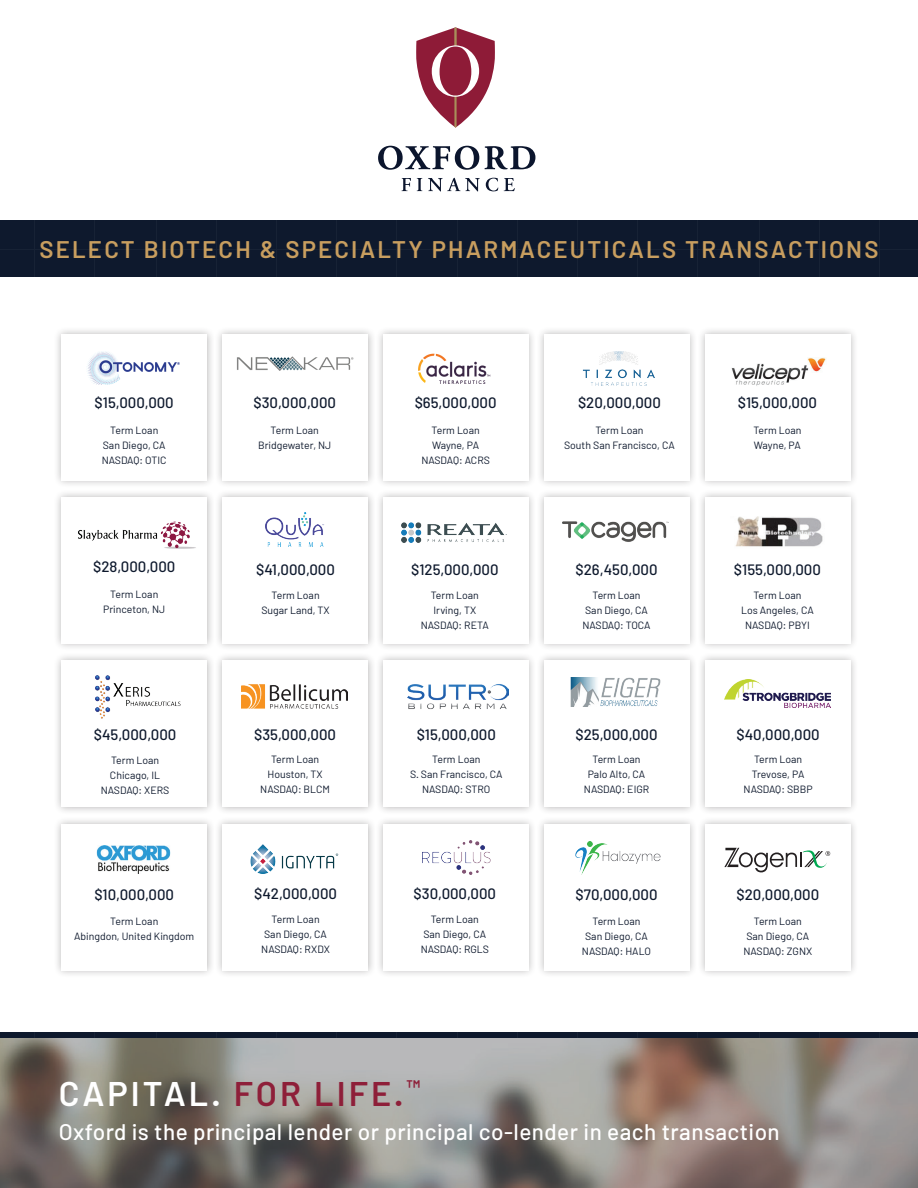
<style>
.page{position:relative;width:918px;height:1188px;background:#fff}
.page>*{position:absolute;margin:0;border:0;box-sizing:border-box;transform-origin:0 0}
.t1{font:600 34.2px "Barlow";letter-spacing:.09em;color:#fff}
.t2{font:600 24px "Barlow";letter-spacing:.09em;color:#c89e5f}
.t3{font:500 22.5px "Barlow";letter-spacing:.02em;color:#fff}
.t4{font:500 15px "Barlow";color:#0e192d}
.t5{font:10.5px/15px "Barlow";color:#0e192d;text-align:center}
.s1{color:#8e1f39}
</style>
<div class="page">
<div style="left:0;top:1033px;width:918px;height:6px;background:#0e192d"></div>
<img style="left:0;top:1039px;width:918px;height:149px">
<div style="left:0;top:220px;width:918px;height:56px;background:#0e192d"></div>
<hr style="left:35px;top:220px;width:1px;height:56px;background:#fff">
<hr style="left:95px;top:220px;width:1px;height:56px;background:#fff">
<hr style="left:156px;top:220px;width:1px;height:56px;background:#fff">
<hr style="left:216px;top:220px;width:1px;height:56px;background:#fff">
<hr style="left:276px;top:220px;width:1px;height:56px;background:#fff">
<hr style="left:336px;top:220px;width:1px;height:56px;background:#fff">
<hr style="left:396px;top:220px;width:1px;height:56px;background:#fff">
<hr style="left:458px;top:220px;width:1px;height:56px;background:#fff">
<hr style="left:518px;top:220px;width:1px;height:56px;background:#fff">
<hr style="left:578px;top:220px;width:1px;height:56px;background:#fff">
<hr style="left:638px;top:220px;width:1px;height:56px;background:#fff">
<hr style="left:698px;top:220px;width:1px;height:56px;background:#fff">
<hr style="left:759px;top:220px;width:1px;height:56px;background:#fff">
<hr style="left:819px;top:220px;width:1px;height:56px;background:#fff">
<hr style="left:879px;top:220px;width:1px;height:56px;background:#fff">
<hr style="left:0;top:250px;width:918px;height:1px;background:#fff">
<svg style="left:416px;top:27px;width:79px;height:101px"></svg>
<svg style="left:402px;top:178px;width:9px;height:13px"></svg>
<svg style="left:417px;top:178px;width:5px;height:13px"></svg>
<svg style="left:428px;top:178px;width:52px;height:14px"></svg>
<svg style="left:486px;top:178px;width:12px;height:13px"></svg>
<svg style="left:504px;top:178px;width:11px;height:13px"></svg>
<svg style="left:378px;top:146px;width:157px;height:24px"></svg>
<div style="left:536px;top:326px;width:162px;height:162px;background:#231f20;opacity:.33"></div>
<div style="left:544px;top:334px;width:146px;height:146px;background:#fff"></div>
<div style="left:536px;top:489px;width:162px;height:163px;background:#231f20;opacity:.33"></div>
<div style="left:544px;top:497px;width:146px;height:147px;background:#fff"></div>
<div style="left:536px;top:653px;width:162px;height:162px;background:#231f20;opacity:.33"></div>
<div style="left:544px;top:661px;width:146px;height:146px;background:#fff"></div>
<div style="left:536px;top:816px;width:162px;height:162px;background:#231f20;opacity:.33"></div>
<div style="left:544px;top:824px;width:146px;height:146px;background:#fff"></div>
<div style="left:214px;top:326px;width:162px;height:162px;background:#231f20;opacity:.33"></div>
<div style="left:223px;top:334px;width:145px;height:146px;background:#fff"></div>
<div style="left:214px;top:489px;width:162px;height:163px;background:#231f20;opacity:.33"></div>
<div style="left:223px;top:497px;width:145px;height:147px;background:#fff"></div>
<div style="left:214px;top:653px;width:162px;height:162px;background:#231f20;opacity:.33"></div>
<div style="left:223px;top:661px;width:145px;height:146px;background:#fff"></div>
<div style="left:214px;top:816px;width:162px;height:162px;background:#231f20;opacity:.33"></div>
<div style="left:223px;top:824px;width:145px;height:146px;background:#fff"></div>
<div style="left:375px;top:326px;width:162px;height:162px;background:#231f20;opacity:.33"></div>
<div style="left:383px;top:334px;width:146px;height:146px;background:#fff"></div>
<div style="left:375px;top:489px;width:162px;height:163px;background:#231f20;opacity:.33"></div>
<div style="left:383px;top:497px;width:146px;height:147px;background:#fff"></div>
<div style="left:375px;top:653px;width:162px;height:162px;background:#231f20;opacity:.33"></div>
<div style="left:383px;top:661px;width:146px;height:146px;background:#fff"></div>
<div style="left:375px;top:816px;width:162px;height:162px;background:#231f20;opacity:.33"></div>
<div style="left:383px;top:824px;width:146px;height:146px;background:#fff"></div>
<img style="left:563px;top:521px;width:106px;height:21px">
<div style="left:697px;top:326px;width:162px;height:162px;background:#231f20;opacity:.33"></div>
<div style="left:705px;top:334px;width:146px;height:146px;background:#fff"></div>
<div style="left:697px;top:653px;width:162px;height:162px;background:#231f20;opacity:.33"></div>
<div style="left:705px;top:661px;width:146px;height:146px;background:#fff"></div>
<div style="left:697px;top:816px;width:162px;height:162px;background:#231f20;opacity:.33"></div>
<div style="left:705px;top:824px;width:146px;height:146px;background:#fff"></div>
<div style="left:53px;top:326px;width:162px;height:162px;background:#231f20;opacity:.33"></div>
<div style="left:62px;top:334px;width:145px;height:146px;background:#fff"></div>
<div style="left:53px;top:489px;width:162px;height:163px;background:#231f20;opacity:.33"></div>
<div style="left:62px;top:497px;width:145px;height:147px;background:#fff"></div>
<div style="left:53px;top:653px;width:162px;height:162px;background:#231f20;opacity:.33"></div>
<div style="left:62px;top:661px;width:145px;height:146px;background:#fff"></div>
<div style="left:53px;top:816px;width:162px;height:162px;background:#231f20;opacity:.33"></div>
<div style="left:62px;top:824px;width:145px;height:146px;background:#fff"></div>
<img style="left:265px;top:513px;width:59px;height:34px">
<div style="left:697px;top:489px;width:162px;height:163px;background:#231f20;opacity:.33"></div>
<div style="left:705px;top:497px;width:146px;height:147px;background:#fff"></div>
<img style="left:418px;top:353px;width:73px;height:31px">
<img style="left:582px;top:351px;width:73px;height:35px">
<img style="left:78px;top:521px;width:118px;height:28px">
<img style="left:731px;top:357px;width:95px;height:29px">
<img style="left:236px;top:356px;width:118px;height:15px">
<img style="left:735px;top:517px;width:88px;height:30px">
<img style="left:96px;top:676px;width:85px;height:43px">
<img style="left:96px;top:846px;width:75px;height:28px">
<img style="left:250px;top:844px;width:89px;height:30px">
<img style="left:422px;top:840px;width:69px;height:35px">
<img style="left:575px;top:842px;width:86px;height:32px">
<img style="left:408px;top:684px;width:100px;height:26px">
<img style="left:241px;top:684px;width:106px;height:25px">
<img style="left:570px;top:678px;width:91px;height:28px">
<img style="left:724px;top:679px;width:106px;height:29px">
<svg style="left:724px;top:847px;width:106px;height:25px"></svg>
<img style="left:401px;top:522px;width:106px;height:21px">
<img style="left:87px;top:351px;width:93px;height:34px">
<h2 class="t2" style="left:39px;top:234px;width:841px">SELECT BIOTECH &amp; SPECIALTY PHARMACEUTICALS TRANSACTIONS</h2>
<h3 class="t4" style="left:95px;top:394px;width:81px">$15,000,000</h3>
<h3 class="t4" style="left:253px;top:394px;width:84px">$30,000,000</h3>
<p class="t5" style="left:258px;top:423px;width:75px">Term Loan<br>Bridgewater, NJ</p>
<p class="t5" style="left:102px;top:423px;width:66px">Term Loan<br>San Diego, CA<br>NASDAQ: OTIC</p>
<h3 class="t4" style="left:93px;top:557px;width:84px">$28,000,000</h3>
<p class="t5" style="left:103px;top:586px;width:64px">Term Loan<br>Princeton, NJ</p>
<h3 class="t4" style="left:256px;top:560px;width:80px">$41,000,000</h3>
<p class="t5" style="left:261px;top:588px;width:70px">Term Loan<br>Sugar Land, TX</p>
<h3 class="t4" style="left:415px;top:394px;width:83px">$65,000,000</h3>
<p class="t5" style="left:421px;top:423px;width:70px">Term Loan<br>Wayne, PA<br>NASDAQ: ACRS</p>
<h3 class="t4" style="left:411px;top:560px;width:89px">$125,000,000</h3>
<p class="t5" style="left:421px;top:588px;width:69px">Term Loan<br>Irving, TX<br>NASDAQ: RETA</p>
<h3 class="t4" style="left:578px;top:394px;width:84px">$20,000,000</h3>
<p class="t5" style="left:564px;top:423px;width:112px">Term Loan<br>South San Francisco, CA</p>
<h3 class="t4" style="left:576px;top:560px;width:84px">$26,450,000</h3>
<p class="t5" style="left:583px;top:588px;width:70px">Term Loan<br>San Diego, CA<br>NASDAQ: TOCA</p>
<h3 class="t4" style="left:94px;top:725px;width:84px">$45,000,000</h3>
<p class="t5" style="left:101px;top:753px;width:70px">Term Loan<br>Chicago, IL<br>NASDAQ: XERS</p>
<p class="t5" style="left:260px;top:751px;width:71px">Term Loan<br>Houston, TX<br>NASDAQ: BLCM</p>
<h3 class="t4" style="left:254px;top:725px;width:83px">$35,000,000</h3>
<h3 class="t4" style="left:575px;top:725px;width:84px">$25,000,000</h3>
<p class="t5" style="left:584px;top:751px;width:67px">Term Loan<br>Palo Alto, CA<br>NASDAQ: EIGR</p>
<h3 class="t4" style="left:417px;top:725px;width:81px">$15,000,000</h3>
<p class="t5" style="left:410px;top:751px;width:94px">Term Loan<br>S. San Francisco, CA<br>NASDAQ: STRO</p>
<h3 class="t4" style="left:94px;top:886px;width:81px">$10,000,000</h3>
<p class="t5" style="left:74px;top:913px;width:122px">Term Loan<br>Abingdon, United Kingdom</p>
<h3 class="t4" style="left:254px;top:884px;width:84px">$42,000,000</h3>
<p class="t5" style="left:261px;top:912px;width:70px">Term Loan<br>San Diego, CA<br>NASDAQ: RXDX</p>
<h3 class="t4" style="left:414px;top:885px;width:84px">$30,000,000</h3>
<p class="t5" style="left:421px;top:912px;width:70px">Term Loan<br>San Diego, CA<br>NASDAQ: RGLS</p>
<h3 class="t4" style="left:576px;top:886px;width:83px">$70,000,000</h3>
<p class="t5" style="left:582px;top:913px;width:71px">Term Loan<br>San Diego, CA<br>NASDAQ: HALO</p>
<h3 class="t4" style="left:738px;top:394px;width:81px">$15,000,000</h3>
<p class="t5" style="left:753px;top:423px;width:50px;text-align:left">Term Loan<br>Wayne, PA</p>
<h3 class="t4" style="left:734px;top:560px;width:88px">$155,000,000</h3>
<p class="t5" style="left:741px;top:588px;width:74px">Term Loan<br>Los Angeles, CA<br>NASDAQ: PBYI</p>
<h3 class="t4" style="left:737px;top:725px;width:85px">$40,000,000</h3>
<p class="t5" style="left:744px;top:751px;width:70px">Term Loan<br>Trevose, PA<br>NASDAQ: SBBP</p>
<h3 class="t4" style="left:736px;top:886px;width:84px">$20,000,000</h3>
<p class="t5" style="left:744px;top:913px;width:70px">Term Loan<br>San Diego, CA<br>NASDAQ: ZGNX</p>
<h1 class="t1" style="left:59px;top:1072px;width:363px">CAPITAL. <span class="s1">FOR LIFE.</span><sup>™</sup></h1>
<h3 class="t3" style="left:59px;top:1118px;width:722px">Oxford is the principal lender or principal co-lender in each transaction</h3>
</div>
